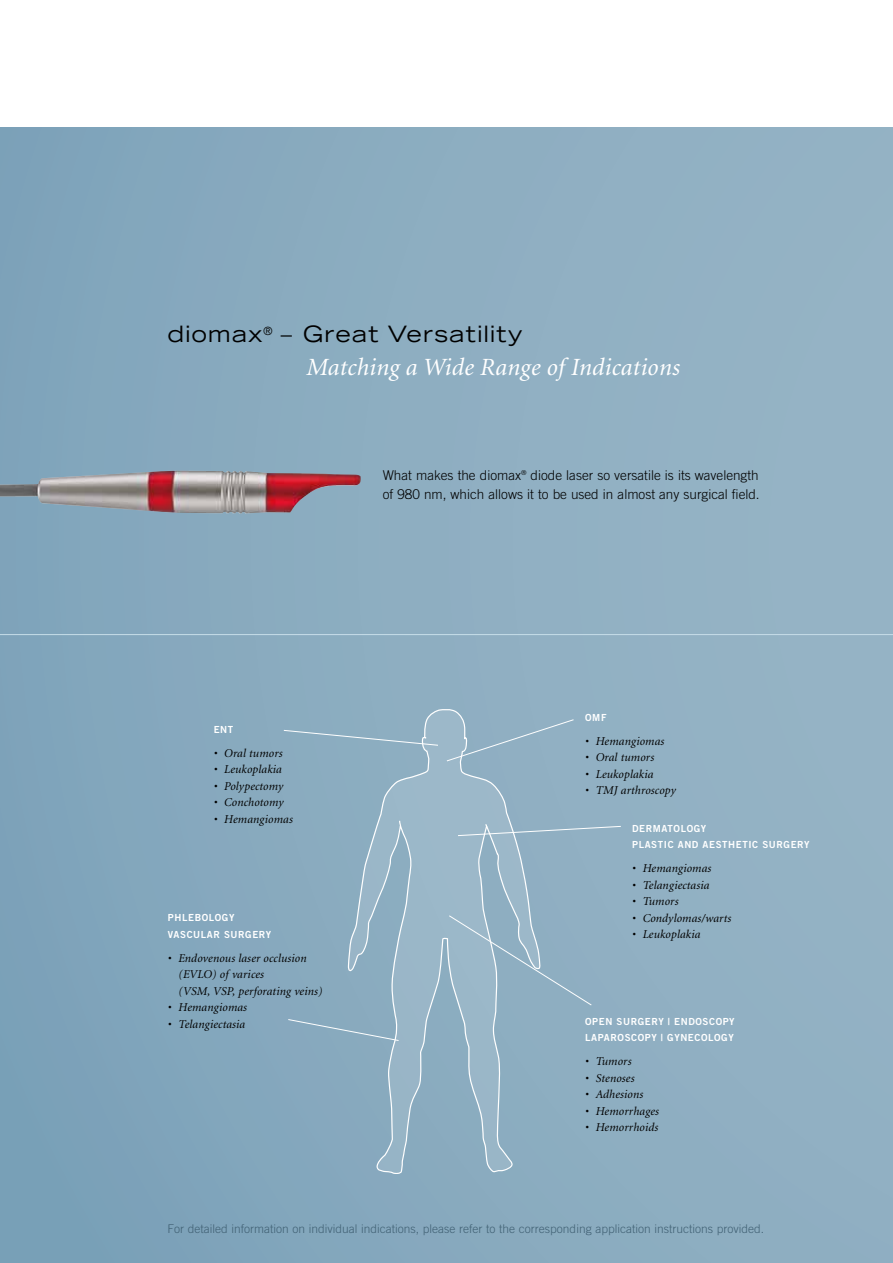
<style>
.page{position:relative;width:893px;height:1263px;background:#fff}
.page>*{position:absolute;margin:0;border:0;box-sizing:border-box;transform-origin:0 0}
.t1{font:italic 24.75px "Minion";letter-spacing:.01em;color:#fff}
.t2{font:expanded 22.5px "Trade Gothic LH";letter-spacing:.06em;color:#000}
.t3{font:300 13.5px/19.5px "Trade Gothic";color:#000}
.t4{font:italic 12px/16.5px "Minion";letter-spacing:.01em;color:#000}
.t5{font:300 12px "Trade Gothic";color:#416174}
.t6{font:9.75px/16.5px "Trade Gothic Bold Two";letter-spacing:.06em;color:#fff}
</style>
<div class="page">
<div style="left:0;top:128px;width:893px;height:1135px;background:linear-gradient(to right,#7fa4ba,#97b4c6)"></div>
<img style="left:0;top:471px;width:361px;height:42px">
<svg style="left:348px;top:709px;width:192px;height:465px;background:#94b3c5"></svg>
<svg style="left:288px;top:1019px;width:111px;height:22px;background:#8faec1"></svg>
<svg style="left:446px;top:719px;width:128px;height:43px;background:#95b2c5"></svg>
<svg style="left:283px;top:730px;width:156px;height:16px;background:#95b3c5"></svg>
<svg style="left:457px;top:826px;width:164px;height:10px;background:#a0bbcb"></svg>
<svg style="left:448px;top:915px;width:144px;height:91px;background:#96b4c6"></svg>
<h2 class="t2" style="left:168px;top:319px;width:356px">diomax<sup>®</sup> – Great Versatility</h2>
<h1 class="t1" style="left:306px;top:355px;width:375px">Matching a Wide Range of Indications</h1>
<p class="t3" style="left:383px;top:465px;width:378px">What makes the diomax<sup>®</sup> diode laser so versatile is its wavelength of 980 nm, which allows it to be used in almost any surgical field.</p>
<p class="t6" style="left:214px;top:721px;width:21px">ENT</p>
<p class="t4" style="left:214px;top:745px;width:70px">• Oral tumors</p>
<p class="t4" style="left:214px;top:761px;width:70px">• Leukoplakia</p>
<p class="t4" style="left:214px;top:778px;width:71px">• Polypectomy</p>
<p class="t4" style="left:214px;top:794px;width:71px">• Conchotomy</p>
<p class="t4" style="left:214px;top:811px;width:81px">• Hemangiomas</p>
<p class="t6" style="left:168px;top:909px;width:68px">PHLEBOLOGY<br>VASCULAR</p>
<p class="t6" style="left:224px;top:926px;width:8px">SURG</p>
<p class="t6" style="left:252px;top:926px;width:20px">ERY</p>
<p class="t4" style="left:178px;top:950px;width:146px;text-indent:-10px">• Endovenous laser occlusion (EVLO) of varices<br>(VSM, VSP, perforating veins)</p>
<p class="t4" style="left:168px;top:999px;width:81px">• Hemangiomas</p>
<p class="t4" style="left:168px;top:1016px;width:79px">• Telangiectasia</p>
<p class="t6" style="left:585px;top:709px;width:23px">OMF</p>
<p class="t4" style="left:585px;top:733px;width:81px">• Hemangiomas</p>
<p class="t4" style="left:585px;top:750px;width:70px">• Oral tumors</p>
<p class="t4" style="left:585px;top:766px;width:70px">• Leukoplakia</p>
<p class="t4" style="left:585px;top:783px;width:92px">• TMJ arthroscopy</p>
<p class="t6" style="left:632px;top:820px;width:22px">DERMA</p>
<p class="t6" style="left:668px;top:820px;width:40px">TOLOGY</p>
<p class="t6" style="left:632px;top:836px;width:14px">PLAS</p>
<p class="t6" style="left:658px;top:836px;width:28px">TIC AND</p>
<p class="t6" style="left:703px;top:836px;width:68px">AESTHETIC SURG</p>
<p class="t6" style="left:791px;top:836px;width:20px">ERY</p>
<p class="t4" style="left:632px;top:861px;width:81px">• Hemangiomas</p>
<p class="t4" style="left:632px;top:877px;width:79px">• Telangiectasia</p>
<p class="t4" style="left:632px;top:894px;width:48px">• Tumors</p>
<p class="t4" style="left:632px;top:910px;width:101px">• Condylomas/warts</p>
<p class="t4" style="left:632px;top:927px;width:70px">• Leukoplakia</p>
<p class="t6" style="left:585px;top:1013px;width:40px">OPENSURG</p>
<p class="t6" style="left:645px;top:1013px;width:37px">ERY | END</p>
<p class="t6" style="left:695px;top:1013px;width:41px">OSCOPY</p>
<p class="t6" style="left:585px;top:1029px;width:14px">LAPAR</p>
<p class="t6" style="left:618px;top:1029px;width:118px">OSCOPY | GYN ECOLOGY</p>
<p class="t4" style="left:585px;top:1054px;width:48px">• Tumors</p>
<p class="t4" style="left:585px;top:1070px;width:51px">• Stenoses</p>
<p class="t4" style="left:585px;top:1087px;width:60px">• Adhesions</p>
<p class="t4" style="left:585px;top:1103px;width:75px">• Hemorrhages</p>
<p class="t4" style="left:585px;top:1120px;width:75px">• Hemorrhoids</p>
<p class="t5" style="left:168px;top:1222px;width:598px">For detailed information on individual indications, please refer to the corresponding application instructions provided.</p>
</div>
